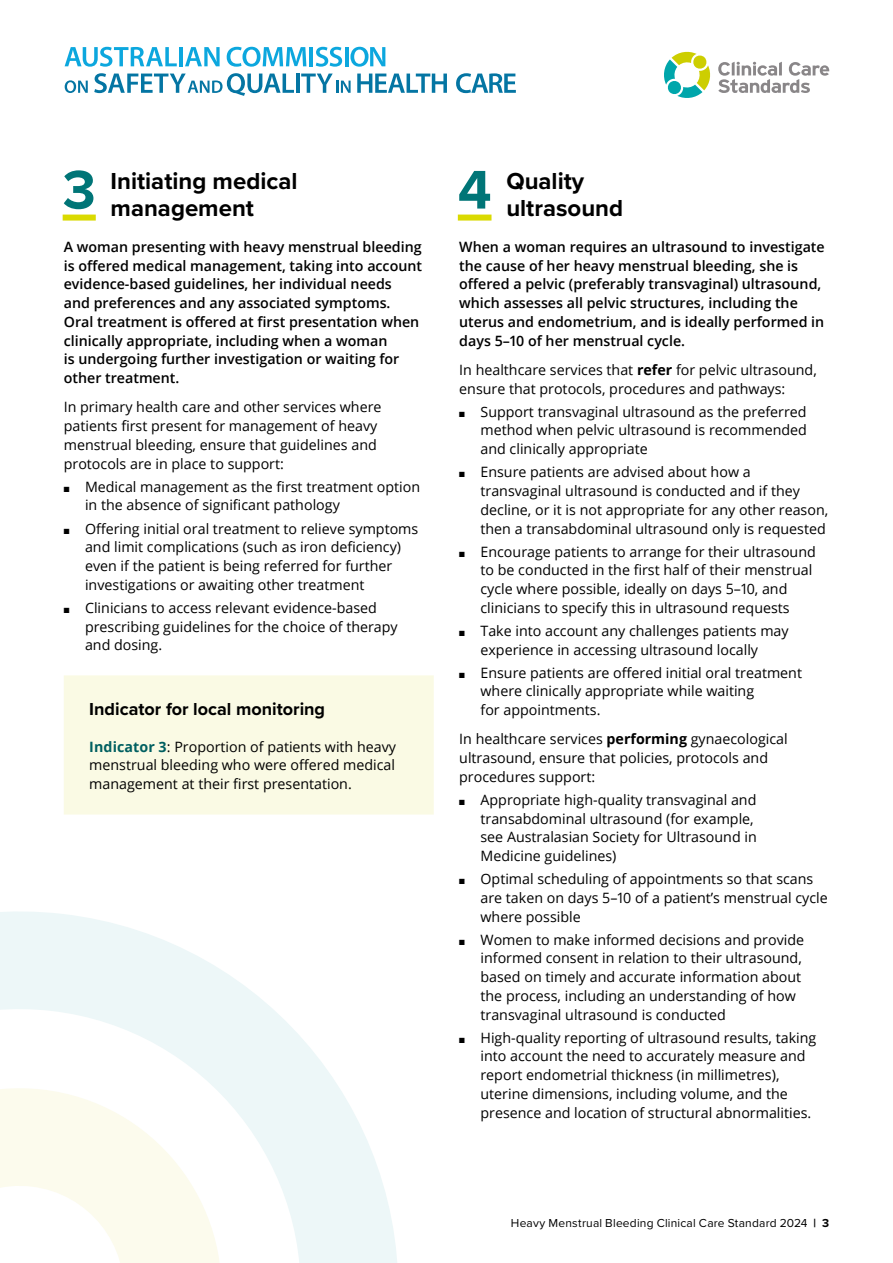
<style>
.page{position:relative;width:893px;height:1263px;background:#fff}
.page>*{position:absolute;margin:0;border:0;box-sizing:border-box;transform-origin:0 0}
.Heading_2__drop_cap_number{font:700 56.4px "Proxima Nova";color:#007577}
.Heading_2__drop_cap_number-2{font:700 24px/27px "Proxima Nova";color:#000}
.Heading_3{font:700 18px "Proxima Nova";color:#000}
.Bullet{font:14.25px/18.8px "Open Sans";color:#000}
.Normal_Semibold{font:600 14.25px/18.8px "Open Sans";color:#000}
.Normal_Before_Bullet{font:14.25px/18.8px "Open Sans";color:#000}
.Bullet_Last{font:14.25px/18.8px "Open Sans";color:#000}
.Normal__Indicator{font:14.25px/18.8px "Open Sans";color:#000;text-align:justify}
.Bullet_Last_copy{font:14.25px/18.8px "Open Sans";color:#000}
.t1{font:12px "Proxima Nova";letter-spacing:.015em;color:#000}
.s1{font-weight:700;color:#005f60}
.s2{font-weight:700}
</style>
<div class="page">
<svg style="left:718px;top:62px;width:111px;height:31px"></svg>
<svg style="left:664px;top:51px;width:47px;height:47px"></svg>
<svg style="left:65px;top:47px;width:112px;height:20px"></svg>
<hr style="left:179px;top:47px;width:4px;height:19px;background:#0ca7de">
<svg style="left:185px;top:47px;width:35px;height:19px"></svg>
<svg style="left:227px;top:47px;width:79px;height:20px"></svg>
<hr style="left:310px;top:47px;width:3px;height:19px;background:#0ca7de">
<svg style="left:316px;top:47px;width:26px;height:20px"></svg>
<hr style="left:345px;top:47px;width:3px;height:19px;background:#0ca7de">
<svg style="left:350px;top:47px;width:35px;height:20px"></svg>
<svg style="left:65px;top:80px;width:23px;height:13px"></svg>
<svg style="left:94px;top:73px;width:200px;height:23px"></svg>
<hr style="left:296px;top:74px;width:3px;height:19px;background:#0475a3">
<svg style="left:301px;top:74px;width:50px;height:19px"></svg>
<svg style="left:357px;top:74px;width:90px;height:19px"></svg>
<svg style="left:456px;top:73px;width:60px;height:20px"></svg>
<svg style="left:0;top:912px;width:397px;height:351px;fill:#edf7f8"></svg>
<svg style="left:0;top:1077px;width:233px;height:186px"></svg>
<div style="left:63px;top:215px;width:33px;height:6px;background:#dada00"></div>
<div style="left:64px;top:675px;width:370px;height:139px;background:#fafae4"></div>
<div style="left:458px;top:215px;width:33px;height:6px;background:#dada00"></div>
<h2 class="Heading_2__drop_cap_number" style="left:63px;top:148px;width:35px">3</h2>
<h2 class="Heading_2__drop_cap_number-2" style="left:111px;top:167px;width:188px">Initiating medical management</h2>
<p class="Normal_Semibold" style="left:64px;top:237px;width:360px">A woman presenting with heavy menstrual bleeding is offered medical management, taking into account evidence‑based guidelines, her individual needs<br>and preferences and any associated symptoms.<br>Oral treatment is offered at first presentation when clinically appropriate, including when a woman<br>is undergoing further investigation or waiting for other treatment.</p>
<p class="Normal_Before_Bullet" style="left:64px;top:398px;width:319px">In primary health care and other services where patients first present for management of heavy menstrual bleeding, ensure that guidelines and protocols are in place to support:</p>
<p class="Bullet" style="left:85px;top:477px;width:337px;text-indent:-21px">■ Medical management as the first treatment option in the absence of significant pathology</p>
<p class="Bullet" style="left:85px;top:519px;width:335px;text-indent:-21px">■ Offering initial oral treatment to relieve symptoms and limit complications (such as iron deficiency) even if the patient is being referred for further investigations or awaiting other treatment</p>
<p class="Bullet_Last_copy" style="left:85px;top:598px;width:314px;text-indent:-21px">■ Clinicians to access relevant evidence‑based prescribing guidelines for the choice of therapy and dosing.</p>
<h3 class="Heading_3" style="left:89px;top:696px;width:237px">Indicator for local monitoring</h3>
<p class="Normal__Indicator" style="left:89px;top:737px;width:308px"><span class="s1">Indicator 3</span>: Proportion of patients with heavy menstrual bleeding who were offered medical management at their first presentation.</p>
<h2 class="Heading_2__drop_cap_number" style="left:458px;top:148px;width:35px">4</h2>
<h2 class="Heading_2__drop_cap_number-2" style="left:506px;top:167px;width:118px">Quality ultrasound</h2>
<p class="Normal_Semibold" style="left:459px;top:237px;width:367px">When a woman requires an ultrasound to investigate the cause of her heavy menstrual bleeding, she is offered a pelvic (preferably transvaginal) ultrasound, which assesses all pelvic structures, including the uterus and endometrium, and is ideally performed in days 5–10 of her menstrual cycle.</p>
<p class="Normal_Before_Bullet" style="left:459px;top:360px;width:359px">In healthcare services that <span class="s2">refer</span> for pelvic ultrasound, ensure that protocols, procedures and pathways:</p>
<p class="Bullet" style="left:480px;top:402px;width:328px;text-align:justify;text-indent:-21px">■ Support transvaginal ultrasound as the preferred method when pelvic ultrasound is recommended and clinically appropriate</p>
<p class="Bullet" style="left:480px;top:462px;width:349px;text-indent:-21px">■ Ensure patients are advised about how a transvaginal ultrasound is conducted and if they decline, or it is not appropriate for any other reason, then a transabdominal ultrasound only is requested</p>
<p class="Bullet" style="left:480px;top:542px;width:337px;text-indent:-21px">■ Encourage patients to arrange for their ultrasound to be conducted in the first half of their menstrual cycle where possible, ideally on days 5–10, and clinicians to specify this in ultrasound requests</p>
<p class="Bullet" style="left:480px;top:621px;width:310px;text-indent:-21px">■ Take into account any challenges patients may experience in accessing ultrasound locally</p>
<p class="Bullet_Last" style="left:480px;top:663px;width:323px;text-indent:-21px">■ Ensure patients are offered initial oral treatment where clinically appropriate while waiting<br>for appointments.</p>
<p class="Normal_Before_Bullet" style="left:459px;top:729px;width:330px">In healthcare services <span class="s2">performing</span> gynaecological ultrasound, ensure that policies, protocols and procedures support:</p>
<p class="Bullet" style="left:480px;top:790px;width:278px;text-indent:-21px">■ Appropriate high‑quality transvaginal and transabdominal ultrasound (for example, see Australasian Society for Ultrasound in Medicine guidelines)</p>
<p class="Bullet" style="left:480px;top:869px;width:349px;text-indent:-21px">■ Optimal scheduling of appointments so that scans are taken on days 5–10 of a patient’s menstrual cycle where possible</p>
<p class="Bullet" style="left:480px;top:930px;width:325px;text-indent:-21px">■ Women to make informed decisions and provide informed consent in relation to their ultrasound, based on timely and accurate information about the process, including an understanding of how transvaginal ultrasound is conducted</p>
<p class="Bullet_Last" style="left:480px;top:1028px;width:337px;text-indent:-21px">■ High‑quality reporting of ultrasound results, taking into account the need to accurately measure and report endometrial thickness (in millimetres), uterine dimensions, including volume, and the presence and location of structural abnormalities.</p>
<p class="t1" style="left:511px;top:1214px;width:320px">Heavy Menstrual Bleeding Clinical Care Standard 2024 <span class="s2">| 3</span></p>
</div>
